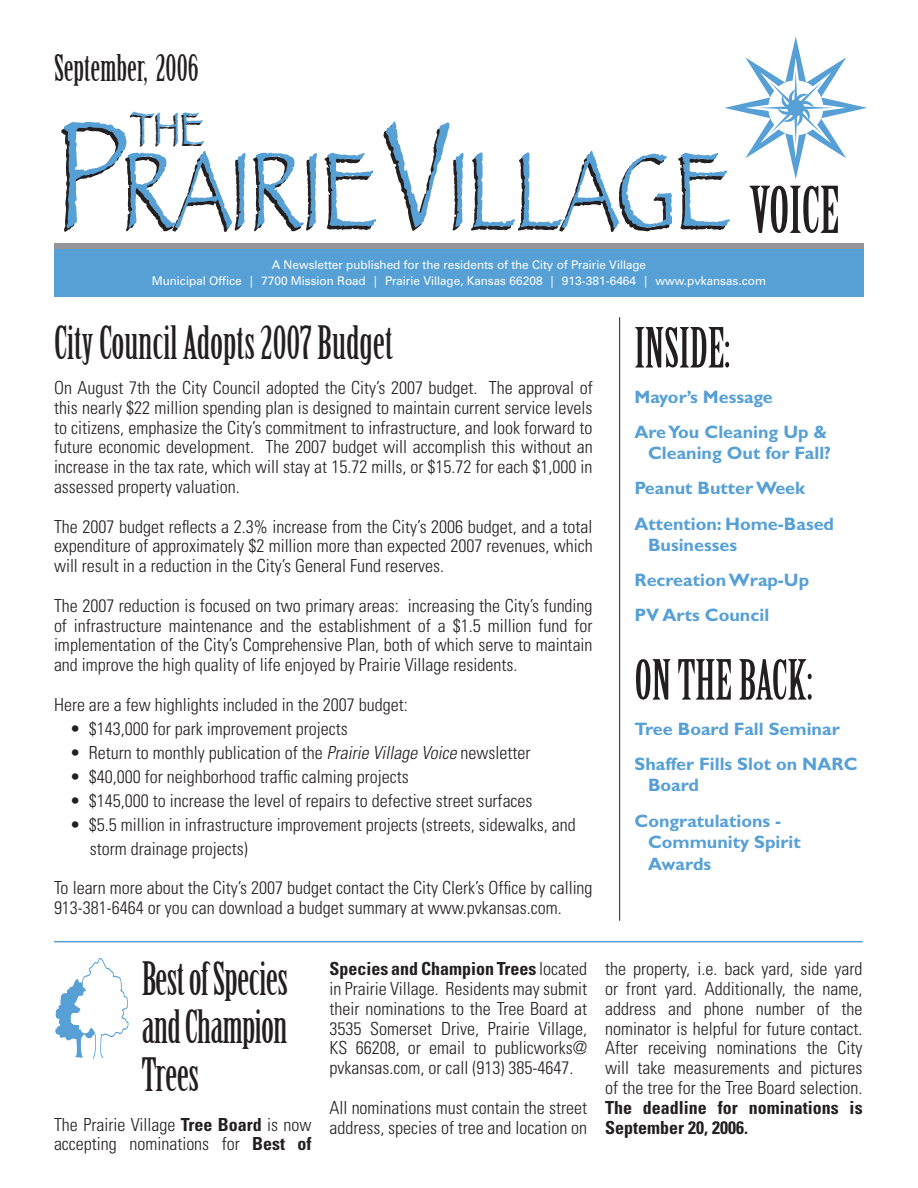
<style>
.page{position:relative;width:918px;height:1188px;background:#fff}
.page>*{position:absolute;margin:0;border:0;box-sizing:border-box;transform-origin:0 0}
.t1{font:110.25px "Papyrus";color:#231f20;scale:.7 1}
.t2{font:63px "Birch";color:#231f20}
.t3{font:54px "Birch";color:#231f20}
.t4{font:48px "Papyrus";color:#231f20;scale:.7 1}
.t5{font:45px/48px "Birch";letter-spacing:-.015em;color:#231f20;text-align:justify}
.t6{font:36px "Birch";color:#231f20}
.t7{font:300 condensed 18px/19.8px "Univers";color:#231f20;text-align:justify}
.t8{font:700 18px/21.6px "Gill Sans";color:#56a0d5}
.t9{font:12px "Zurich BT";color:#fff}
.s1{font-size:157.5px}
.s2{font-style:italic}
.s3{font-weight:700}
</style>
<div class="page">
<div style="left:54px;top:248px;width:810px;height:49px;background:#56a0d5"></div>
<svg style="left:724px;top:36px;width:143px;height:143px"></svg>
<div style="left:787px;top:99px;width:17px;height:17px;background:#56a0d5;border-radius:50%"></div>
<div style="left:54px;top:243px;width:810px;height:6px;background:#939598"></div>
<hr style="left:619px;top:317px;width:1px;height:604px;background:#231f20">
<hr style="left:54px;top:941px;width:809px;height:1px;background:#56a0d5">
<svg style="left:55px;top:958px;width:73px;height:101px"></svg>
<p class="t6" style="left:54px;top:49px;width:146px">September, 2006</p>
<p class="t1" style="left:54px;top:126px;width:965px"><span class="s1">P</span>RAIRIE<span class="s1">V</span>ILLAGE</p>
<p class="t4" style="left:130px;top:101px;width:106px">THE</p>
<p class="t2" style="left:749px;top:177px;width:92px">VOICE</p>
<p class="t9" style="left:272px;top:257px;width:376px">A Newsletter published for the residents of the City of Prairie Village</p>
<p class="t9" style="left:152px;top:274px;width:616px">Municipal Office | 7700 Mission Road | Prairie Village, Kansas 66208 | 913-381-6464 | www.pvkansas.com</p>
<p class="t5" style="left:54px;top:321px;width:340px">City Council Adopts 2007 Budget</p>
<p class="t7" style="left:54px;top:377px;width:540px">On August 7th the City Council adopted the City’s 2007 budget. The approval of this nearly $22 million spending plan is designed to maintain current service levels to citizens, emphasize the City’s commitment to infrastructure, and look forward to future economic development. The 2007 budget will accomplish this without an increase in the tax rate, which will stay at 15.72 mills, or $15.72 for each $1,000 in assessed property valuation.</p>
<p class="t7" style="left:54px;top:516px;width:540px">The 2007 budget reflects a 2.3% increase from the City’s 2006 budget, and a total expenditure of approximately $2 million more than expected 2007 revenues, which will result in a reduction in the City’s General Fund reserves.</p>
<p class="t7" style="left:54px;top:595px;width:540px">The 2007 reduction is focused on two primary areas: increasing the City’s funding of infrastructure maintenance and the establishment of a $1.5 million fund for implementation of the City’s Comprehensive Plan, both of which serve to maintain and improve the high quality of life enjoyed by Prairie Village residents.</p>
<p class="t7" style="left:54px;top:694px;width:355px">Here are a few highlights included in the 2007 budget:</p>
<p class="t7" style="left:70px;top:718px;width:279px">• $143,000 for park improvement projects</p>
<p class="t7" style="left:70px;top:742px;width:462px">• Return to monthly publication of the <span class="s2">Prairie Village Voice</span> newsletter</p>
<p class="t7" style="left:70px;top:766px;width:340px">• $40,000 for neighborhood traffic calming projects</p>
<p class="t7" style="left:70px;top:790px;width:464px">• $145,000 to increase the level of repairs to defective street surfaces</p>
<p class="t7" style="left:70px;top:814px;width:507px">• $5.5 million in infrastructure improvement projects (streets, sidewalks, and</p>
<p class="t7" style="left:90px;top:838px;width:159px">storm drainage projects)</p>
<p class="t7" style="left:54px;top:878px;width:540px">To learn more about the City’s 2007 budget contact the City Clerk’s Office by calling<br>913-381-6464 or you can download a budget summary at www.pvkansas.com.</p>
<p class="t3" style="left:634px;top:320px;width:97px">INSIDE:</p>
<p class="t8" style="left:634px;top:386px;width:140px">Mayor’s Message</p>
<p class="t8" style="left:634px;top:421px;width:198px;text-align:right">Are You Cleaning Up &amp;<br>Cleaning Out for Fall?</p>
<p class="t8" style="left:634px;top:477px;width:172px">Peanut Butter Week</p>
<p class="t8" style="left:648px;top:512px;width:188px;text-indent:-14px">Attention: Home-Based<br>Businesses</p>
<p class="t8" style="left:634px;top:569px;width:176px">Recreation Wrap-Up</p>
<p class="t8" style="left:634px;top:604px;width:136px">PV Arts Council</p>
<p class="t3" style="left:634px;top:652px;width:179px">ON THE BACK:</p>
<p class="t8" style="left:634px;top:718px;width:207px">Tree Board Fall Seminar</p>
<p class="t8" style="left:648px;top:753px;width:211px;text-indent:-14px">Shaffer Fills Slot on NARC<br>Board</p>
<p class="t8" style="left:648px;top:809px;width:154px;text-indent:-14px">Congratulations -<br>Community Spirit<br>Awards</p>
<p class="t5" style="left:142px;top:957px;width:148px">Best of Species and Champion Trees</p>
<p class="t7" style="left:54px;top:1114px;width:259px">The Prairie Village <span class="s3">Tree Board</span> is now accepting nominations for <span class="s3">Best of</span></p>
<p class="t7" style="left:330px;top:959px;width:259px"><span class="s3">Species and Champion Trees</span> located in Prairie Village. Residents may submit their nominations to the Tree Board at 3535 Somerset Drive, Prairie Village, KS 66208, or email to publicworks@ pvkansas.com, or call (913) 385-4647.</p>
<p class="t7" style="left:330px;top:1097px;width:259px">All nominations must contain the street address, species of tree and location on</p>
<p class="t7" style="left:605px;top:959px;width:259px">the property, i.e. back yard, side yard or front yard. Additionally, the name, address and phone number of the nominator is helpful for future contact.<br>After receiving nominations the City will take measurements and pictures of the tree for the Tree Board selection.<br><span class="s3">The deadline for nominations is September 20, 2006.</span></p>
</div>
